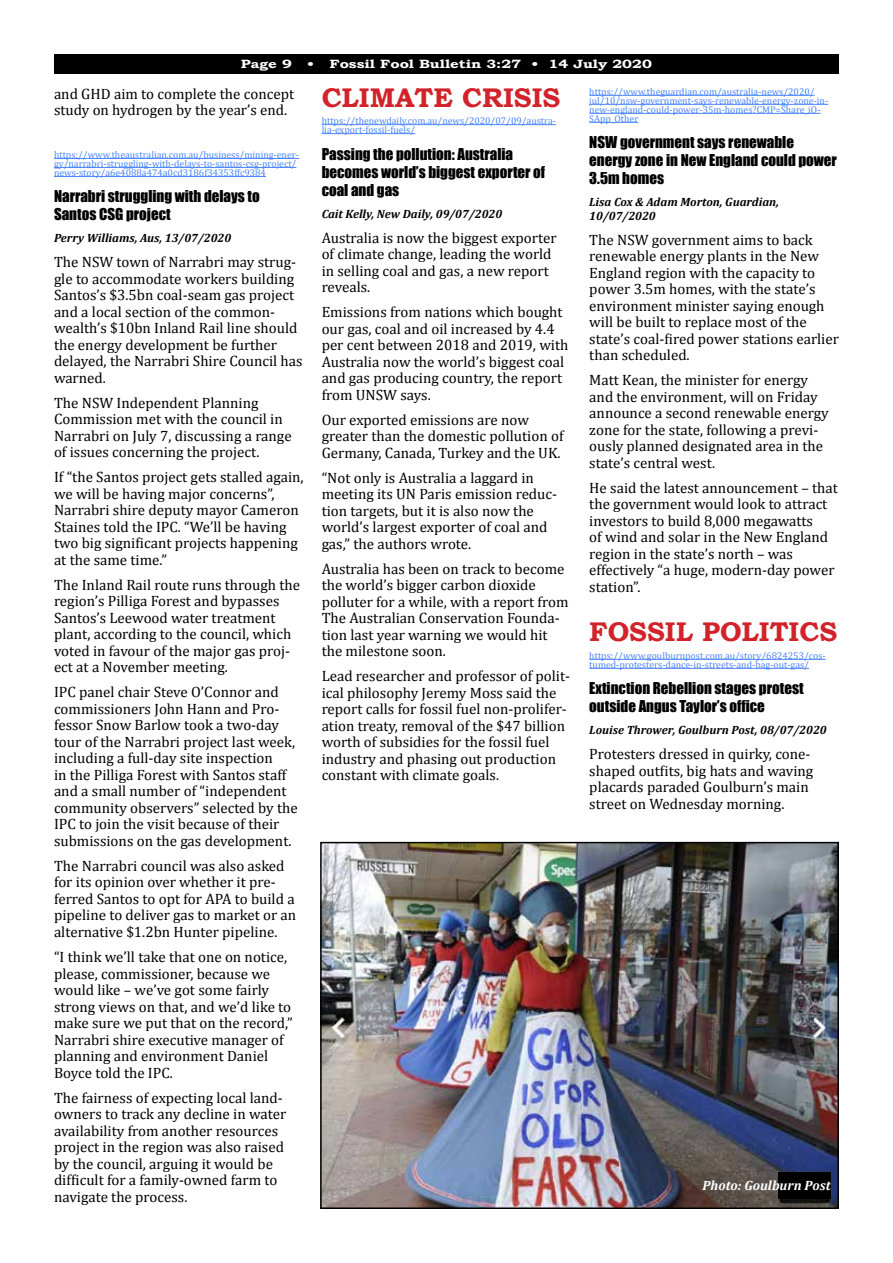
<style>
.page{position:relative;width:893px;height:1263px;background:#fff}
.page>*{position:absolute;margin:0;border:0;box-sizing:border-box;transform-origin:0 0}
.t1{font:700 27px "Bookman Old Style";color:#d2232a}
.t2{font:15px/16.5px "Cambria";color:#000}
.t3{font:15px/18px "Impact";color:#000}
.t4{font:italic 700 13.5px "Cambria";color:#fff}
.t5{font:italic 700 12px/13.5px "Cambria";color:#000}
.t6{font:700 12px "Bookman Old Style";color:#fff;scale:1.25 1}
.t7{font:9.75px/9px "Cambria";color:#4a85ff}
</style>
<div class="page">
<div style="left:54px;top:54px;width:785px;height:20px;background:#000"></div>
<hr style="left:54px;top:158px;width:245px;height:1px;background:#4a85ff">
<hr style="left:54px;top:167px;width:242px;height:1px;background:#4a85ff">
<hr style="left:54px;top:176px;width:212px;height:1px;background:#4a85ff">
<hr style="left:322px;top:124px;width:234px;height:1px;background:#4a85ff">
<hr style="left:322px;top:133px;width:93px;height:1px;background:#4a85ff">
<hr style="left:589px;top:95px;width:226px;height:1px;background:#4a85ff">
<hr style="left:589px;top:104px;width:239px;height:1px;background:#4a85ff">
<hr style="left:589px;top:113px;width:232px;height:1px;background:#4a85ff">
<hr style="left:589px;top:122px;width:49px;height:1px;background:#4a85ff">
<hr style="left:589px;top:659px;width:237px;height:1px;background:#4a85ff">
<hr style="left:589px;top:668px;width:220px;height:1px;background:#4a85ff">
<img style="left:323px;top:845px;width:513px;height:361px">
<div style="left:320px;top:842px;width:519px;height:367px;border:2px solid #000"></div>
<div style="left:778px;top:1172px;width:53px;height:27px;background:#000"></div>
<p class="t6" style="left:241px;top:57px;width:42px">Page 9</p>
<p class="t6" style="left:307px;top:57px;width:277px">• Fossil Fool Bulletin 3:27 • 14 July 2020</p>
<p class="t2" style="left:54px;top:85px;width:242px">and GHD aim to complete the concept study on hydrogen by the year’s end.</p>
<p class="t7" style="left:54px;top:150px;width:247px">https://www.theaustralian.com.au/business/mining-ener&shy;gy/narrabri-struggling-with-delays-to-santos-csg-project/ news-story/a6e4088a474a0cd3186f34353ffc9384</p>
<p class="t3" style="left:54px;top:187px;width:207px">Narrabri struggling with delays to<br>Santos CSG project</p>
<p class="t5" style="left:54px;top:231px;width:179px">Perry Williams, Aus, 13/07/2020</p>
<p class="t2" style="left:54px;top:254px;width:250px">The NSW town of Narrabri may strug&shy;gle to accommodate workers building Santos’s $3.5bn coal-seam gas project and a local section of the common&shy;wealth’s $10bn Inland Rail line should the energy development be further delayed, the Narrabri Shire Council has warned.</p>
<p class="t2" style="left:54px;top:394px;width:239px">The NSW Independent Planning Commission met with the council in Narrabri on July 7, discussing a range of issues concerning the project.</p>
<p class="t2" style="left:54px;top:469px;width:251px">If “the Santos project gets stalled again, we will be having major concerns”, Narrabri shire deputy mayor Cameron Staines told the IPC. “We’ll be having two big significant projects happening at the same time.”</p>
<p class="t2" style="left:54px;top:576px;width:248px">The Inland Rail route runs through the region’s Pilliga Forest and bypasses Santos’s Leewood water treatment plant, according to the council, which voted in favour of the major gas proj&shy;ect at a November meeting.</p>
<p class="t2" style="left:54px;top:684px;width:245px">IPC panel chair Steve O’Connor and commissioners John Hann and Pro&shy;fessor Snow Barlow took a two-day tour of the Narrabri project last week, including a full-day site inspection<br>in the Pilliga Forest with Santos staff and a small number of “independent community observers” selected by the IPC to join the visit because of their submissions on the gas development.</p>
<p class="t2" style="left:54px;top:857px;width:244px">The Narrabri council was also asked for its opinion over whether it pre&shy;ferred Santos to opt for APA to build a pipeline to deliver gas to market or an alternative $1.2bn Hunter pipeline.</p>
<p class="t2" style="left:54px;top:948px;width:240px">“I think we’ll take that one on notice, please, commissioner, because we would like – we’ve got some fairly strong views on that, and we’d like to make sure we put that on the record,” Narrabri shire executive manager of planning and environment Daniel Boyce told the IPC.</p>
<p class="t2" style="left:54px;top:1089px;width:234px">The fairness of expecting local land&shy;owners to track any decline in water availability from another resources project in the region was also raised by the council, arguing it would be difficult for a family-owned farm to navigate the process.</p>
<h1 class="t1" style="left:322px;top:81px;width:240px">CLIMATE CRISIS</h1>
<p class="t7" style="left:322px;top:116px;width:236px">https://thenewdaily.com.au/news/2020/07/09/austra&shy;lia-export-fossil-fuels/</p>
<p class="t3" style="left:322px;top:144px;width:225px">Passing the pollution: Australia becomes world’s biggest exporter of coal and gas</p>
<p class="t5" style="left:322px;top:206px;width:182px">Cait Kelly, New Daily, 09/07/2020</p>
<p class="t2" style="left:322px;top:229px;width:236px">Australia is now the biggest exporter of climate change, leading the world in selling coal and gas, a new report reveals.</p>
<p class="t2" style="left:322px;top:304px;width:248px">Emissions from nations which bought our gas, coal and oil increased by 4.4 per cent between 2018 and 2019, with Australia now the world’s biggest coal and gas producing country, the report from UNSW says.</p>
<p class="t2" style="left:322px;top:411px;width:243px">Our exported emissions are now greater than the domestic pollution of<br>Germany, Canada, Turkey and the UK.</p>
<p class="t2" style="left:322px;top:469px;width:237px">“Not only is Australia a laggard in meeting its UN Paris emission reduc&shy;tion targets, but it is also now the world’s largest exporter of coal and gas,” the authors wrote.</p>
<p class="t2" style="left:322px;top:560px;width:248px">Australia has been on track to become the world’s bigger carbon dioxide polluter for a while, with a report from The Australian Conservation Founda&shy;tion last year warning we would hit the milestone soon.</p>
<p class="t2" style="left:322px;top:668px;width:250px">Lead researcher and professor of polit&shy;ical philosophy Jeremy Moss said the report calls for fossil fuel non-prolifer&shy;ation treaty, removal of the $47 billion worth of subsidies for the fossil fuel industry and phasing out production constant with climate goals.</p>
<p class="t7" style="left:589px;top:87px;width:240px">https://www.theguardian.com/australia-news/2020/ jul/10/nsw-government-says-renewable-energy-zone-in&shy;new-england-could-power-35m-homes?CMP=Share_iO-SApp_Other</p>
<p class="t3" style="left:589px;top:133px;width:249px">NSW government says renewable energy zone in New England could power<br>3.5m homes</p>
<p class="t5" style="left:589px;top:195px;width:191px">Lisa Cox &amp; Adam Morton, Guardian,<br>10/07/2020</p>
<p class="t2" style="left:589px;top:231px;width:251px">The NSW government aims to back renewable energy plants in the New England region with the capacity to power 3.5m homes, with the state’s environment minister saying enough will be built to replace most of the state’s coal-fired power stations earlier than scheduled.</p>
<p class="t2" style="left:589px;top:372px;width:241px">Matt Kean, the minister for energy and the environment, will on Friday announce a second renewable energy zone for the state, following a previ&shy;ously planned designated area in the state’s central west.</p>
<p class="t2" style="left:589px;top:479px;width:250px">He said the latest announcement – that the government would look to attract investors to build 8,000 megawatts<br>of wind and solar in the New England region in the state’s north – was effectively “a huge, modern-day power station”.</p>
<h1 class="t1" style="left:589px;top:616px;width:249px">FOSSIL POLITICS</h1>
<p class="t7" style="left:589px;top:651px;width:238px">https://www.goulburnpost.com.au/story/6824253/cos&shy;tumed-protesters-dance-in-streets-and-bag-out-gas/</p>
<p class="t3" style="left:589px;top:679px;width:216px">Extinction Rebellion stages protest outside Angus Taylor’s office</p>
<p class="t5" style="left:589px;top:723px;width:239px">Louise Thrower, Goulburn Post, 08/07/2020</p>
<p class="t2" style="left:589px;top:746px;width:225px">Protesters dressed in quirky, cone&shy;shaped outfits, big hats and waving placards paraded Goulburn’s main street on Wednesday morning.</p>
<p class="t4" style="left:702px;top:1177px;width:130px">Photo: Goulburn Post</p>
</div>
